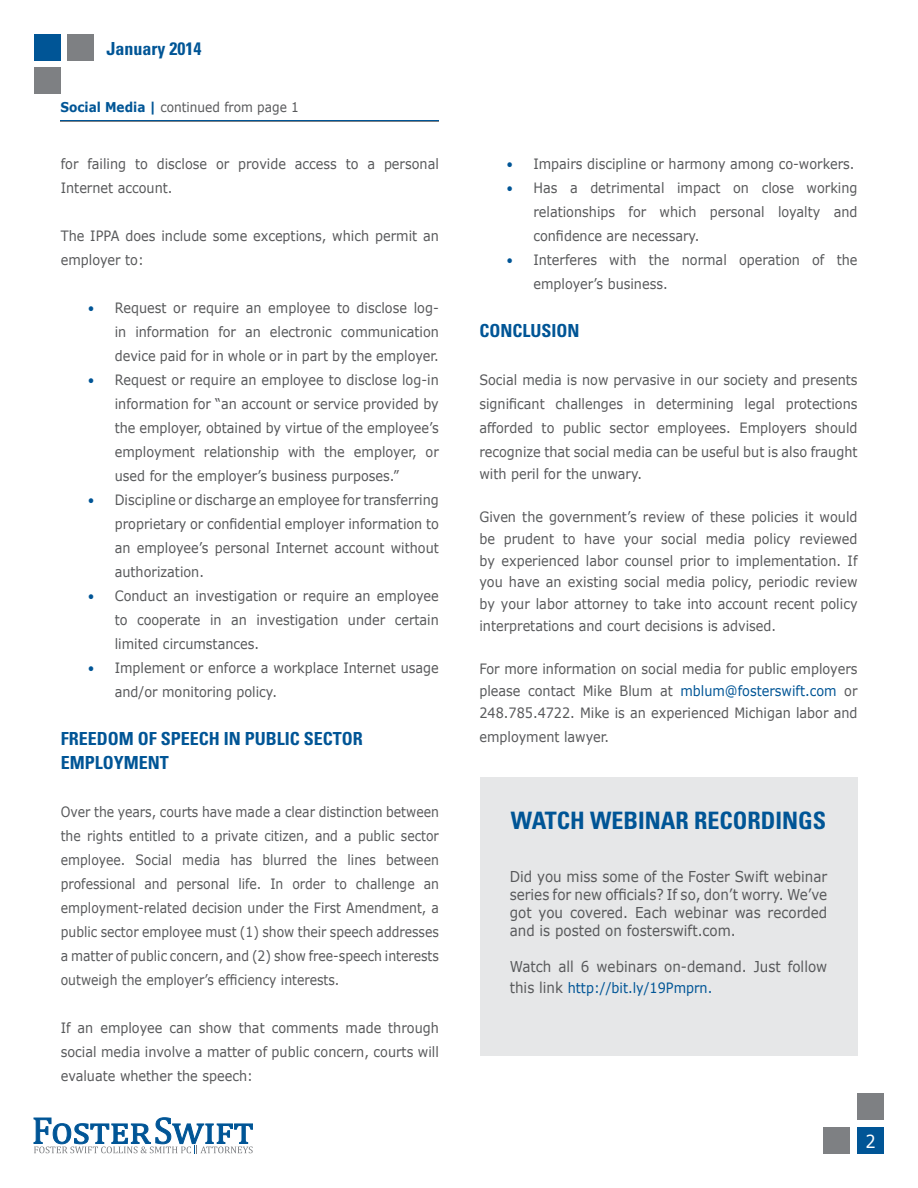
<style>
.page{position:relative;width:918px;height:1188px;background:#fff}
.page>*{position:absolute;margin:0;border:0;box-sizing:border-box;transform-origin:0 0}
.t1{font:700 condensed 24px "Univers LT Std";color:#005596}
.t2{font:700 condensed 18px/24px "Univers LT Std";color:#005596}
.t3{font:18px "Verdana";color:#fff;scale:.9 1}
.t4{font:15px/18px "Verdana";color:#58595b;text-align:justify;scale:.9 1}
.t5{font:14.25px/24px "Verdana";color:#58595b;text-align:justify;scale:.9 1}
.t6{font:14.25px/24px "Verdana";color:#58595b;text-align:justify;scale:.87 1}
.t7{font:14.25px "Verdana";color:#005596;scale:.9 1}
.t8{font:13.5px "Verdana";color:#58595b;scale:.9 1}
.s1{font-weight:700;color:#005596}
.s2{font-size:13.5px;color:#005596}
.s3{color:#005596}
.s4{font-size:15px;color:#58595b}
</style>
<div class="page">
<div style="left:34px;top:68px;width:27px;height:26px;background:#7e8083"></div>
<div style="left:34px;top:34px;width:27px;height:27px;background:#005596"></div>
<div style="left:68px;top:34px;width:26px;height:27px;background:#7e8083"></div>
<svg style="left:34px;top:1117px;width:219px;height:37px"></svg>
<div style="left:857px;top:1094px;width:27px;height:26px;background:#7e8083"></div>
<div style="left:857px;top:1127px;width:27px;height:27px;background:#005596"></div>
<div style="left:824px;top:1127px;width:26px;height:27px;background:#7e8083"></div>
<hr style="left:60px;top:121px;width:379px;height:1px;background:#7e8083">
<hr style="left:60px;top:120px;width:379px;height:1px;background:#005596">
<div style="left:480px;top:778px;width:378px;height:278px;background:#e6e7e8"></div>
<p class="t2" style="left:106px;top:37px;width:96px">JANUARY 2014</p>
<p class="t8" style="left:60px;top:97px;width:267px"><span class="s1">Social Media |</span> continued from page 1</p>
<p class="t5" style="left:61px;top:152px;width:422px">for failing to disclose or provide access to a personal<br>Internet account.</p>
<p class="t5" style="left:61px;top:224px;width:422px">The IPPA does include some exceptions, which permit an employer to:</p>
<p class="t5" style="left:115px;top:296px;width:362px;text-indent:-27px"><span class="s2">•</span> Request or require an employee to disclose log&shy;in information for an electronic communication device paid for in whole or in part by the employer.</p>
<p class="t5" style="left:115px;top:368px;width:362px;text-indent:-27px"><span class="s2">•</span> Request or require an employee to disclose log-in information for “an account or service provided by the employer, obtained by virtue of the employee’s employment relationship with the employer, or used for the employer’s business purposes.”</p>
<p class="t5" style="left:115px;top:488px;width:362px;text-indent:-27px"><span class="s2">•</span> Discipline or discharge an employee for transferring proprietary or confidential employer information to an employee’s personal Internet account without authorization.</p>
<p class="t5" style="left:115px;top:584px;width:362px;text-indent:-27px"><span class="s2">•</span> Conduct an investigation or require an employee to cooperate in an investigation under certain limited circumstances.</p>
<p class="t5" style="left:115px;top:656px;width:362px;text-indent:-27px"><span class="s2">•</span> Implement or enforce a workplace Internet usage and/or monitoring policy.</p>
<p class="t2" style="left:61px;top:726px;width:304px">FREEDOM OF SPEECH IN PUBLIC SECTOR<br>EMP</p>
<p class="t2" style="left:95px;top:750px;width:75px">LOYMENT</p>
<p class="t6" style="left:61px;top:800px;width:436px">Over the years, courts have made a clear distinction between the rights entitled to a private citizen, and a public sector employee. Social media has blurred the lines between professional and personal life. In order to challenge an employment-related decision under the First Amendment, a public sector employee must (1) show their speech addresses a matter of public concern, and (2) show free-speech interests outweigh the employer’s efficiency interests.</p>
<p class="t5" style="left:61px;top:1016px;width:422px">If an employee can show that comments made through social media involve a matter of public concern, courts will evaluate whether the speech:</p>
<p class="t5" style="left:506px;top:152px;width:388px"><span class="s2">•</span> Impairs discipline or harmony among co-workers.</p>
<p class="t5" style="left:533px;top:176px;width:362px;text-indent:-27px"><span class="s2">•</span> Has a detrimental impact on close working relationships for which personal loyalty and confidence are necessary.</p>
<p class="t5" style="left:533px;top:248px;width:362px;text-indent:-27px"><span class="s2">•</span> Interferes with the normal operation of the employer’s business.</p>
<p class="t2" style="left:479px;top:318px;width:99px">CONCLUSION</p>
<p class="t5" style="left:479px;top:368px;width:422px">Social media is now pervasive in our society and presents significant challenges in determining legal protections afforded to public sector employees. Employers should recognize that social media can be useful but is also fraught</p>
<p class="t5" style="left:479px;top:461px;width:182px">with peril for the unwary.</p>
<p class="t5" style="left:479px;top:506px;width:422px;line-height:21.8px">Given the government’s review of these policies it would be prudent to have your social media policy reviewed by experienced labor counsel prior to implementation. If you have an existing social media policy, periodic review by your labor attorney to take into account recent policy interpretations and court decisions is advised.</p>
<p class="t5" style="left:479px;top:658px;width:422px;line-height:21.8px">For more information on social media for public employers please contact Mike Blum at <span class="s3">mblum@fosterswift.com</span> or 248.785.4722. Mike is an experienced Michigan labor and</p>
<p class="t5" style="left:479px;top:725px;width:146px">employment lawyer.</p>
<h1 class="t1" style="left:511px;top:806px;width:94px">WATCH WEBI</h1>
<h1 class="t1" style="left:645px;top:806px;width:180px">NAR RECORDINGS</h1>
<p class="t4" style="left:510px;top:867px;width:354px">Did you miss some of the Foster Swift webinar series for new officials? If so, don’t worry. We’ve got you covered. Each webinar was recorded and is posted on fosterswift.com.</p>
<p class="t4" style="left:510px;top:957px;width:354px">Watch all 6 webinars on-demand. Just follow</p>
<p class="t7" style="left:510px;top:978px;width:227px"><span class="s4">this link</span> http://bit.ly/19Pmprn.</p>
<p class="t3" style="left:866px;top:1129px;width:13px">2</p>
</div>
